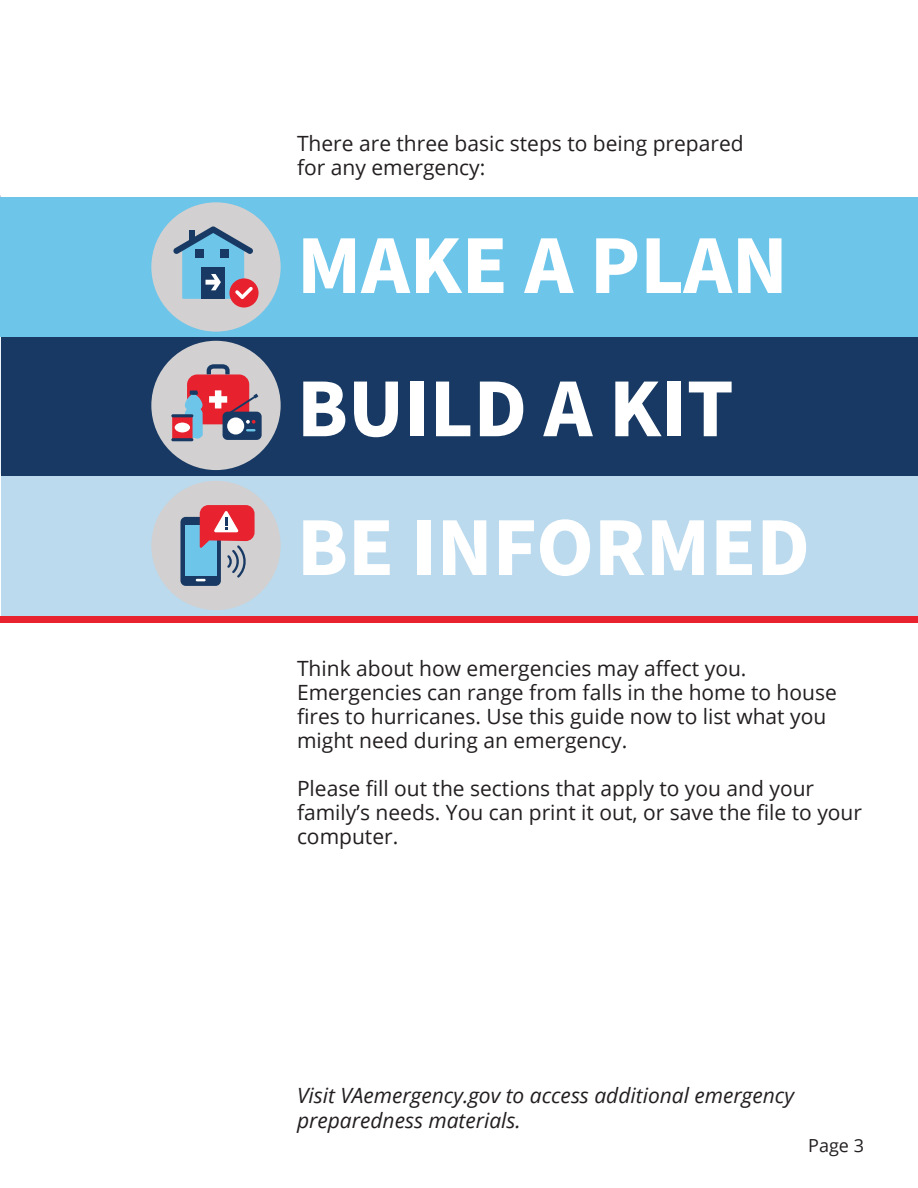
<style>
.page{position:relative;width:918px;height:1188px;background:#fff}
.page>*{position:absolute;margin:0;border:0;box-sizing:border-box;transform-origin:0 0}
.Paragraph_Style_1{font:700 84px "Source Sans Pro";color:#fff}
.VDEM_Body_Copy{font:21px/24px "Open Sans";color:#231f20}
.VDEM_Subheadline{font:italic 21px/25.2px "Open Sans";color:#231f20}
.t1{font:18px "Open Sans";color:#231f20}
</style>
<div class="page">
<div style="left:1px;top:337px;width:917px;height:139px;background:#173963"></div>
<div style="left:0;top:197px;width:918px;height:140px;background:#6dc5ea"></div>
<div style="left:1px;top:476px;width:917px;height:140px;background:#bbdaee"></div>
<div style="left:1px;top:616px;width:917px;height:6px;background:#e8222e"></div>
<div style="left:151px;top:202px;width:130px;height:130px;background:#d2d0d0;border-radius:50%"></div>
<svg style="left:229px;top:278px;width:30px;height:30px"></svg>
<svg style="left:173px;top:226px;width:80px;height:73px"></svg>
<div style="left:195px;top:249px;width:9px;height:9px;background:#173963"></div>
<div style="left:220px;top:249px;width:9px;height:9px;background:#173963"></div>
<div style="left:151px;top:341px;width:130px;height:129px;background:#d2d0d0;border-radius:50%"></div>
<div style="left:187px;top:374px;width:62px;height:50px;background:#e7222e;border-radius:10px"></div>
<svg style="left:207px;top:364px;width:23px;height:10px"></svg>
<svg style="left:185px;top:390px;width:18px;height:50px"></svg>
<svg style="left:172px;top:415px;width:21px;height:25px"></svg>
<hr style="left:171px;top:414px;width:22px;height:3px;background:#173963;border-radius:2px">
<hr style="left:171px;top:438px;width:22px;height:3px;background:#173963;border-radius:2px">
<div style="left:175px;top:423px;width:15px;height:9px;background:#fff;border-radius:50%"></div>
<svg style="left:209px;top:390px;width:53px;height:50px"></svg>
<div style="left:151px;top:481px;width:130px;height:129px;background:#d2d0d0;border-radius:50%"></div>
<svg style="left:180px;top:505px;width:75px;height:81px"></svg>
<p class="VDEM_Body_Copy" style="left:297px;top:131px;width:448px">There are three basic steps to being prepared for any emergency:</p>
<p class="Paragraph_Style_1" style="left:297px;top:208px;width:492px">MAKE A PLAN</p>
<p class="Paragraph_Style_1" style="left:297px;top:351px;width:438px">BUILD A KIT</p>
<p class="Paragraph_Style_1" style="left:297px;top:490px;width:514px">BE INFORMED</p>
<p class="VDEM_Body_Copy" style="left:297px;top:656px;width:541px">Think about how emergencies may affect you.<br>Emergencies can range from falls in the home to house fires to hurricanes. Use this guide now to list what you might need during an emergency.</p>
<p class="VDEM_Body_Copy" style="left:297px;top:776px;width:567px">Please fill out the sections that apply to you and your family’s needs. You can print it out, or save the file to your computer.</p>
<p class="VDEM_Subheadline" style="left:297px;top:1082px;width:499px">Visit VAemergency.gov to access additional emergency preparedness materials.</p>
<p class="t1" style="left:808px;top:1133px;width:57px">Page 3</p>
</div>
